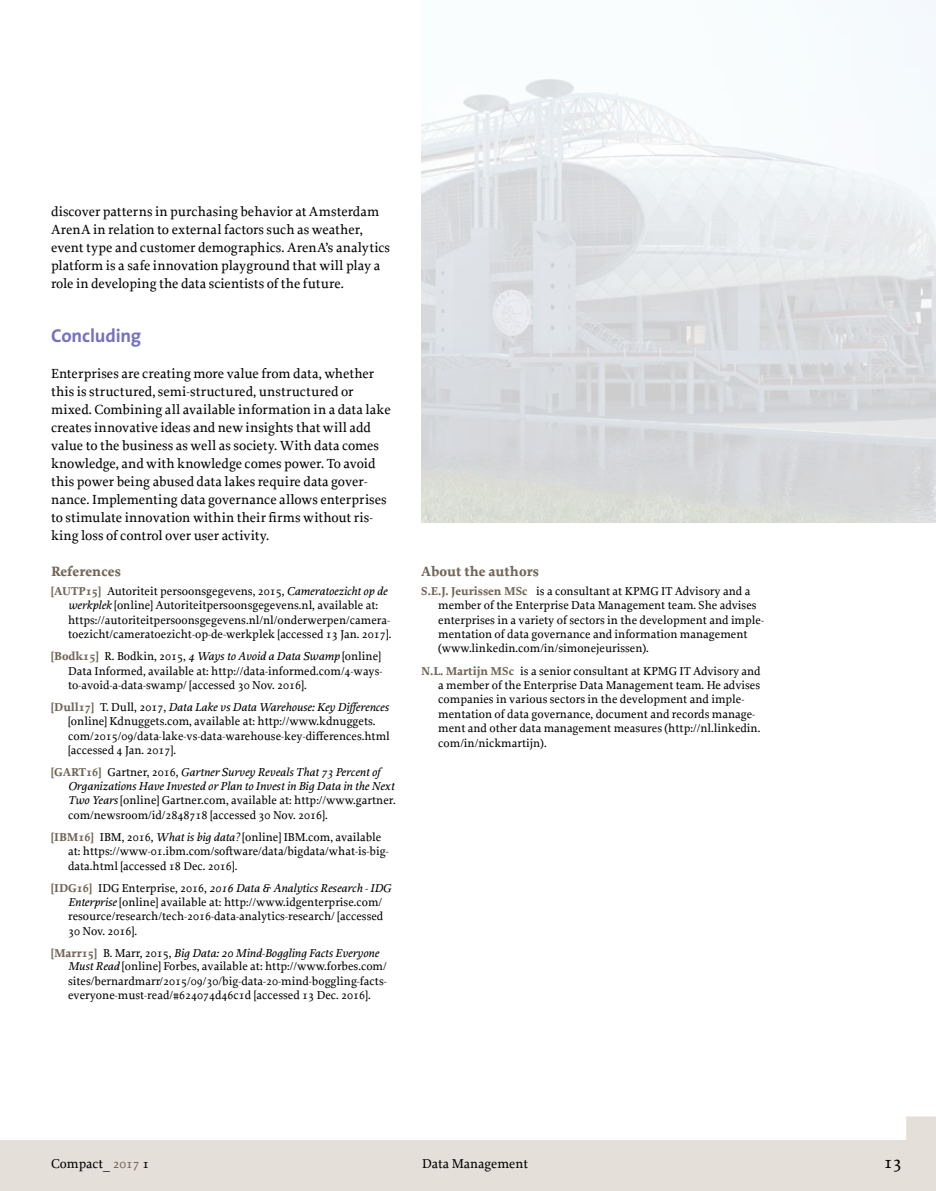
<style>
.page{position:relative;width:936px;height:1191px;background:#fff}
.page>*{position:absolute;margin:0;border:0;box-sizing:border-box;transform-origin:0 0}
.t1{font:700 18.75px "The Sans";letter-spacing:-.01em;color:#7572be}
.t2{font:500 18px "Proforma";color:#000}
.t3{font:700 14.25px "Proforma";color:#716556}
.t4{font:500 13.8px/18px "Proforma";letter-spacing:.005em;color:#000}
.t5{font:500 13.5px "Proforma";color:#000}
.t6{font:500 12px/14.4px "Proforma";color:#000}
.s1{font-weight:700;color:#716556}
.s2{font-style:italic}
.s3{color:#716556}
</style>
<div class="page">
<svg style="left:0;top:1116px;width:935px;height:75px;fill:#e4dfd9"></svg>
<img style="left:421px;top:0;width:514px;height:522px">
<p class="t4" style="left:51px;top:202px;width:340px">discover patterns in purchasing behavior at Amsterdam ArenA in relation to external factors such as weather, event type and customer demographics. ArenA’s analytics platform is a safe innovation playground that will play a role in developing the data scientists of the future.</p>
<h1 class="t1" style="left:51px;top:320px;width:92px">Concluding</h1>
<p class="t4" style="left:51px;top:364px;width:341px">Enterprises are creating more value from data, whether this is structured, semi-structured, unstructured or mixed. Combining all available information in a data lake creates innovative ideas and new insights that will add value to the business as well as society. With data comes knowledge, and with knowledge comes power. To avoid this power being abused data lakes require data gover&shy;nance. Implementing data governance allows enterprises to stimulate innovation within their firms without ris&shy;king loss of control over user activity.</p>
<p class="t3" style="left:51px;top:562px;width:71px">References</p>
<p class="t6" style="left:68px;top:583px;width:325px;text-indent:-17px"><span class="s1">[AUTP15]</span> Autoriteit persoonsgegevens, 2015, <span class="s2">Cameratoezicht op de werkplek</span> [online] Autoriteitpersoonsgegevens.nl, available at: https://autoriteitpersoonsgegevens.nl/nl/onderwerpen/camera&shy;toezicht/cameratoezicht-op-de-werkplek [accessed 13 Jan. 2017].</p>
<p class="t6" style="left:68px;top:649px;width:316px;text-indent:-17px"><span class="s1">[Bodk15]</span> R. Bodkin, 2015, <span class="s2">4 Ways to Avoid a Data Swamp</span> [online]<br>Data Informed, available at: http://data-informed.com/4-ways&shy;to-avoid-a-data-swamp/ [accessed 30 Nov. 2016].</p>
<p class="t6" style="left:68px;top:700px;width:323px;text-indent:-17px"><span class="s1">[Dull17]</span> T. Dull, 2017, <span class="s2">Data Lake vs Data Warehouse: Key Differences </span>[online] Kdnuggets.com, available at: http://www.kdnuggets. com/2015/09/data-lake-vs-data-warehouse-key-differences.html [accessed 4 Jan. 2017].</p>
<p class="t6" style="left:68px;top:765px;width:329px;text-indent:-17px"><span class="s1">[GART16]</span> Gartner, 2016, <span class="s2">Gartner Survey Reveals That 73 Percent of Organizations Have Invested or Plan to Invest in Big Data in the Next Two Years</span> [online] Gartner.com, available at: http://www.gartner. com/newsroom/id/2848718 [accessed 30 Nov. 2016].</p>
<p class="t6" style="left:68px;top:829px;width:322px;text-indent:-17px"><span class="s1">[IBM16]</span> IBM, 2016, <span class="s2">What is big data?</span> [online] IBM.com, available at: https://www-01.ibm.com/software/data/bigdata/what-is-big&shy;data.html [accessed 18 Dec. 2016].</p>
<p class="t6" style="left:68px;top:880px;width:324px;text-indent:-17px"><span class="s1">[IDG16]</span> IDG Enterprise, 2016, <span class="s2">2016 Data &amp; Analytics Research - IDG Enterprise</span> [online] available at: http://www.idgenterprise.com/ resource/research/tech-2016-data-analytics-research/ [accessed 30 Nov. 2016].</p>
<p class="t6" style="left:68px;top:945px;width:320px;text-indent:-17px"><span class="s1">[Marr15]</span> B. Marr, 2015, <span class="s2">Big Data: 20 Mind-Boggling Facts Everyone Must Read</span> [online] Forbes, available at: http://www.forbes.com/ sites/bernardmarr/2015/09/30/big-data-20-mind-boggling-facts&shy;everyone-must-read/#624074d46c1d [accessed 13 Dec. 2016].</p>
<p class="t3" style="left:421px;top:562px;width:119px">About the authors</p>
<p class="t6" style="left:438px;top:583px;width:327px;text-indent:-17px"><span class="s1">S.E.J. Jeurissen MSc</span> is a consultant at KPMG IT Advisory and a member of the Enterprise Data Management team. She advises enterprises in a variety of sectors in the development and imple&shy;mentation of data governance and information management (www.linkedin.com/in/simonejeurissen).</p>
<p class="t6" style="left:438px;top:663px;width:324px;text-indent:-17px"><span class="s1">N.L. Martijn MSc</span> is a senior consultant at KPMG IT Advisory and a member of the Enterprise Data Management team. He advises companies in various sectors in the development and imple&shy;mentation of data governance, document and records manage&shy;ment and other data management measures (http://nl.linkedin. com/in/nickmartijn).</p>
<p class="t5" style="left:51px;top:1155px;width:100px">Compact_ <span class="s3">2017</span> 1</p>
<p class="t5" style="left:422px;top:1155px;width:107px">Data Management</p>
<h2 class="t2" style="left:883px;top:1151px;width:19px">13</h2>
</div>
